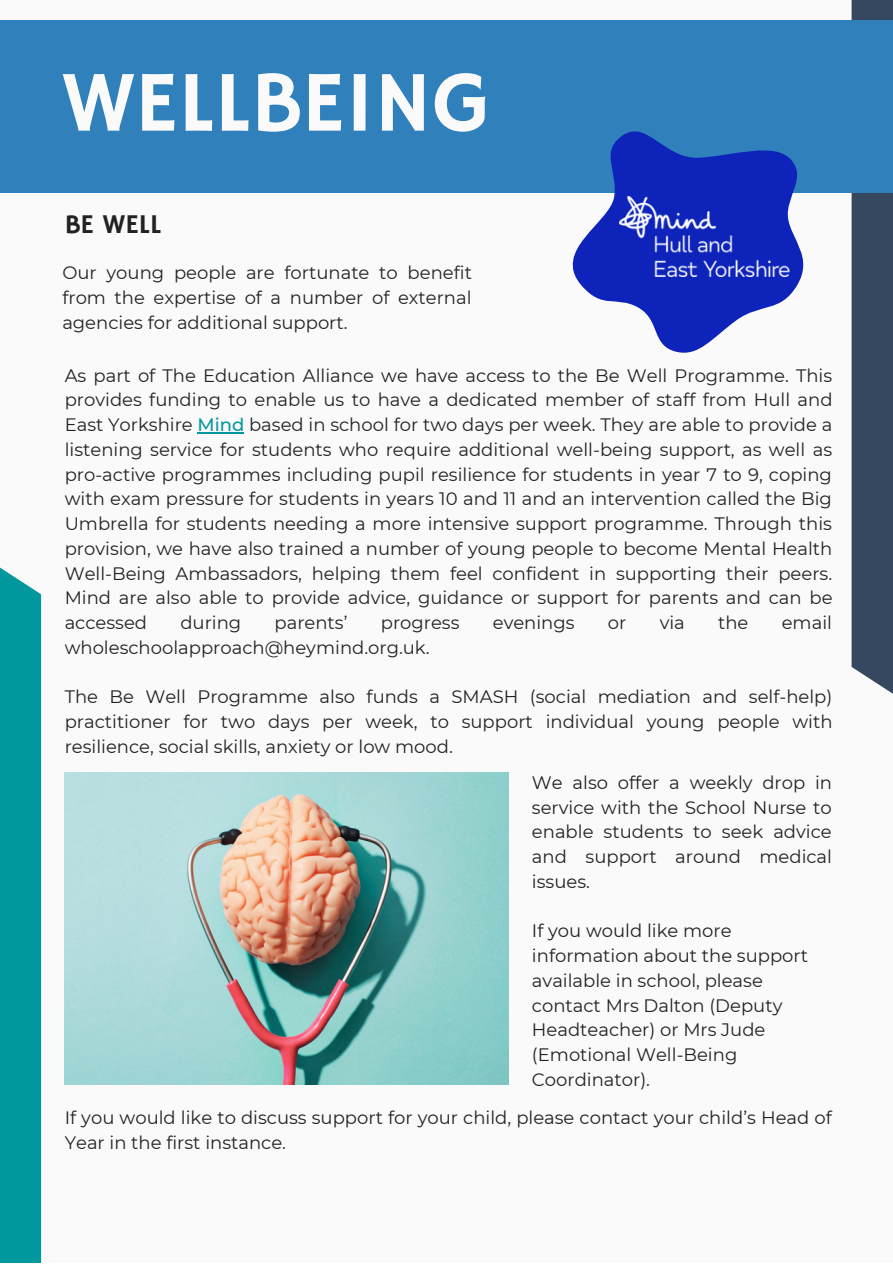
<style>
.page{position:relative;width:893px;height:1264px;background:#fff}
.page>*{position:absolute;margin:0;border:0;box-sizing:border-box;transform-origin:0 0}
.t1{font:86.85px "Hammersmith One";color:#fafafa}
.t2{font:27px "Hammersmith One";color:#222}
.t3{font:18px/24.8px "Montserrat";color:#222;text-align:justify}
.s1{font-weight:500;color:#03989e}
</style>
<div class="page">
<div style="left:0;top:0;width:892px;height:1262px;background:#fafafa"></div>
<div style="left:0;top:567px;width:41px;height:695px;background:#03989e"></div>
<div style="left:851px;top:0;width:41px;height:693px;background:#36485f"></div>
<div style="left:0;top:21px;width:892px;height:172px;background:#3080bb"></div>
<hr style="left:197px;top:432px;width:47px;height:1px;background:#03989e">
<svg style="left:572px;top:131px;width:231px;height:222px;fill:#0d23b9"></svg>
<img style="left:619px;top:197px;width:170px;height:80px">
<img style="left:65px;top:772px;width:444px;height:311px">
<h1 class="t1" style="left:62px;top:52px;width:428px">WELLBEING</h1>
<h2 class="t2" style="left:65px;top:209px;width:98px">BE WELL</h2>
<p class="t3" style="left:62px;top:260px;width:411px">Our young people are fortunate to benefit from the expertise of a number of external agencies for additional support.</p>
<p class="t3" style="left:65px;top:363px;width:769px">As part of The Education Alliance we have access to the Be Well Programme. This provides funding to enable us to have a dedicated member of staff from Hull and East Yorkshire <span class="s1">Mind</span> based in school for two days per week. They are able to provide a listening service for students who require additional well-being support, as well as pro-active programmes including pupil resilience for students in year 7 to 9, coping with exam pressure for students in years 10 and 11 and an intervention called the Big Umbrella for students needing a more intensive support programme. Through this provision, we have also trained a number of young people to become Mental Health Well-Being Ambassadors, helping them feel confident in supporting their peers.<br>Mind are also able to provide advice, guidance or support for parents and can be accessed</p>
<p class="t3" style="left:180px;top:610px;width:62px">during</p>
<p class="t3" style="left:274px;top:610px;width:74px">parents’</p>
<p class="t3" style="left:381px;top:610px;width:80px">progress</p>
<p class="t3" style="left:493px;top:610px;width:83px">evenings</p>
<p class="t3" style="left:608px;top:610px;width:20px">or</p>
<p class="t3" style="left:659px;top:610px;width:27px">via</p>
<p class="t3" style="left:718px;top:610px;width:32px">the</p>
<p class="t3" style="left:781px;top:610px;width:52px">email</p>
<p class="t3" style="left:65px;top:635px;width:366px">wholeschoolapproach@heymind.org.uk.</p>
<p class="t3" style="left:65px;top:684px;width:769px">The Be Well Programme also funds a SMASH (social mediation and self-help) practitioner for two days per week, to support individual young people with resilience, social skills, anxiety or low mood.</p>
<p class="t3" style="left:532px;top:770px;width:301px">We also offer a weekly drop in service with the School Nurse to enable students to seek advice and support around medical issues.</p>
<p class="t3" style="left:532px;top:918px;width:277px;text-align:left">If you would like more information about the support available in school, please contact Mrs Dalton (Deputy<br>Headteacher) or Mrs Jude (Emotional Well-Being<br>Coordinator).</p>
<p class="t3" style="left:65px;top:1105px;width:768px">If you would like to discuss support for your child, please contact your child’s Head of<br>Year in the first instance.</p>
</div>
